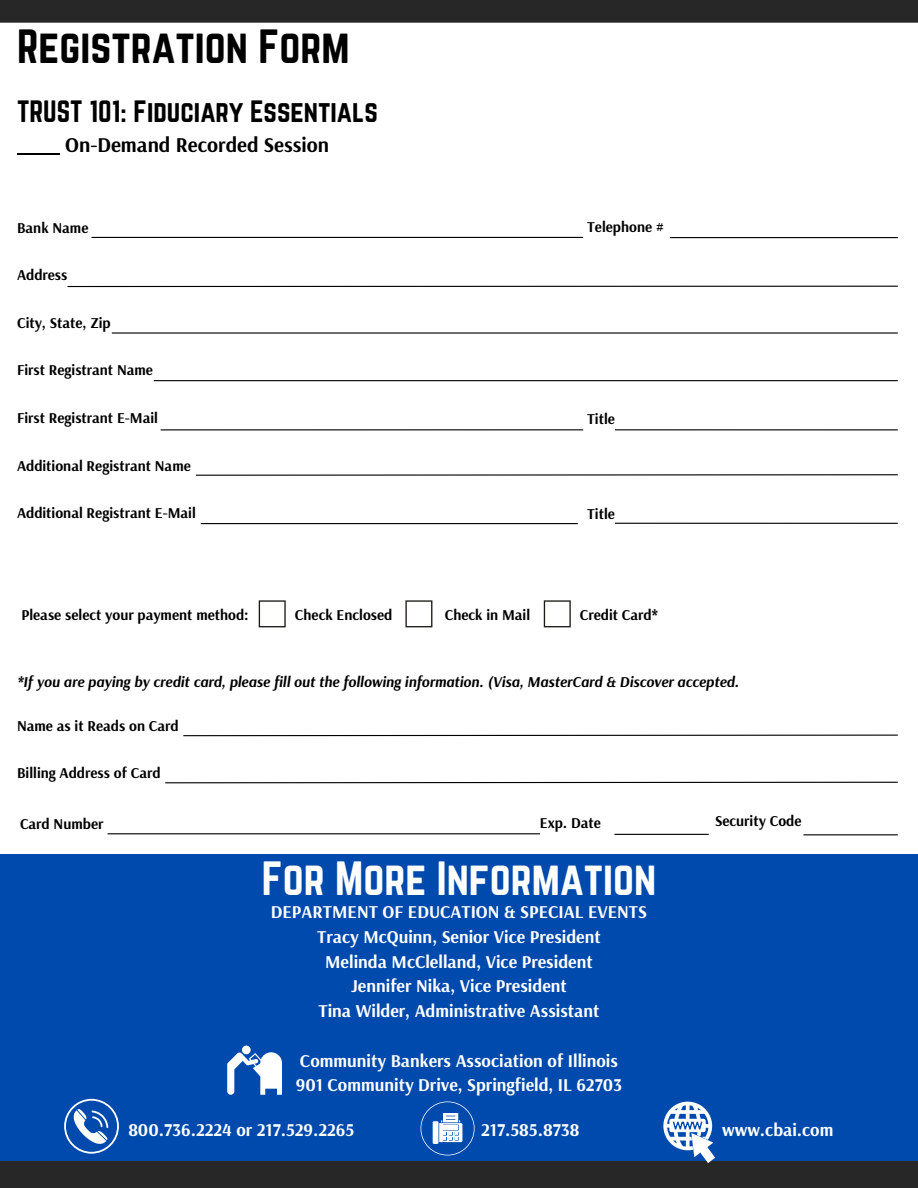
<style>
.page{position:relative;width:918px;height:1188px;background:#fff}
.page>*{position:absolute;margin:0;border:0;box-sizing:border-box;transform-origin:0 0}
.t1{font:42px "Norwester";color:#fff}
.t2{font:42px "Norwester";color:#000}
.t3{font:27px "Norwester";color:#000}
.t4{font:700 21px "Arsenal";color:#000}
.t5{font:700 18px/24.8px "Arsenal";color:#fff;text-align:center}
.t6{font:700 15px "Arsenal";color:#000}
.t7{font:italic 700 15px "Arsenal";color:#000}
</style>
<div class="page">
<div style="left:0;top:0;width:918px;height:23px;background:#272727"></div>
<div style="left:0;top:854px;width:918px;height:320px;background:#004aad"></div>
<svg style="left:0;top:1045px;width:918px;height:143px"></svg>
<svg style="left:259px;top:600px;width:27px;height:27px"></svg>
<svg style="left:544px;top:600px;width:27px;height:27px"></svg>
<svg style="left:405px;top:600px;width:27px;height:27px"></svg>
<hr style="left:17px;top:154px;width:43px;height:1px;background:#000">
<hr style="left:92px;top:237px;width:491px;height:1px;background:#000">
<hr style="left:670px;top:237px;width:228px;height:1px;background:#000">
<hr style="left:112px;top:332px;width:786px;height:2px;background:#000">
<hr style="left:68px;top:286px;width:830px;height:1px;background:#000">
<hr style="left:154px;top:380px;width:744px;height:1px;background:#000">
<hr style="left:161px;top:429px;width:422px;height:1px;background:#000">
<hr style="left:615px;top:429px;width:283px;height:1px;background:#000">
<hr style="left:615px;top:523px;width:283px;height:1px;background:#000">
<hr style="left:196px;top:474px;width:702px;height:2px;background:#000">
<hr style="left:201px;top:523px;width:377px;height:1px;background:#000">
<svg style="left:183px;top:734px;width:715px;height:3px"></svg>
<svg style="left:165px;top:781px;width:733px;height:3px"></svg>
<hr style="left:108px;top:833px;width:432px;height:1px;background:#000">
<hr style="left:803px;top:834px;width:95px;height:1px;background:#000">
<hr style="left:614px;top:834px;width:95px;height:1px;background:#000">
<h2 class="t2" style="left:17px;top:21px;width:334px">Registration Form</h2>
<p class="t3" style="left:17px;top:95px;width:362px">TRUST 101: Fiduciary Essentials</p>
<p class="t4" style="left:65px;top:131px;width:266px">On-Demand Recorded Session</p>
<p class="t6" style="left:17px;top:218px;width:73px">Bank Name</p>
<p class="t6" style="left:587px;top:217px;width:78px">Telephone #</p>
<p class="t6" style="left:17px;top:265px;width:52px">Address</p>
<p class="t6" style="left:17px;top:313px;width:95px">City, State, Zip</p>
<p class="t6" style="left:17px;top:360px;width:137px">First Registrant Name</p>
<p class="t6" style="left:17px;top:408px;width:143px">First Registrant E-Mail</p>
<p class="t6" style="left:587px;top:409px;width:29px">Title</p>
<p class="t6" style="left:17px;top:456px;width:175px">Additional Registrant Name</p>
<p class="t6" style="left:17px;top:503px;width:180px">Additional Registrant E-Mail</p>
<p class="t6" style="left:587px;top:504px;width:29px">Title</p>
<p class="t6" style="left:21px;top:605px;width:229px">Please select your payment method:</p>
<p class="t6" style="left:295px;top:605px;width:99px">Check Enclosed</p>
<p class="t6" style="left:445px;top:605px;width:87px">Check in Mail</p>
<h1 class="t6" style="left:580px;top:605px;width:80px">Credit Card*</h1>
<p class="t7" style="left:17px;top:672px;width:723px">*If you are paying by credit card, please fill out the following information. (Visa, MasterCard &amp; Discover accepted.</p>
<p class="t6" style="left:17px;top:716px;width:163px">Name as it Reads on Card</p>
<p class="t6" style="left:17px;top:763px;width:145px">Billing Address of Card</p>
<p class="t6" style="left:20px;top:814px;width:85px">Card Number</p>
<p class="t6" style="left:540px;top:813px;width:63px">Exp. Date</p>
<p class="t6" style="left:715px;top:811px;width:88px">Security Code</p>
<h1 class="t1" style="left:262px;top:853px;width:396px">For More Information</h1>
<p class="t5" style="left:271px;top:899px;width:378px">DEPARTMENT OF EDUCATION &amp; SPECIAL EVENTS Tracy McQuinn, Senior Vice President<br>Melinda McClelland, Vice President<br>Jennifer Nika, Vice President<br>Tina Wilder, Administrative Assistant</p>
<p class="t5" style="left:296px;top:1047px;width:328px;text-align:left">Community Bankers Association of Illinois<br>901 Community Drive, Springfield, IL 62703</p>
<p class="t5" style="left:128px;top:1116px;width:227px">800.736.2224 or 217.529.2265</p>
<p class="t5" style="left:481px;top:1116px;width:100px">217.585.8738</p>
<p class="t5" style="left:722px;top:1116px;width:113px">www.cbai.com</p>
</div>
